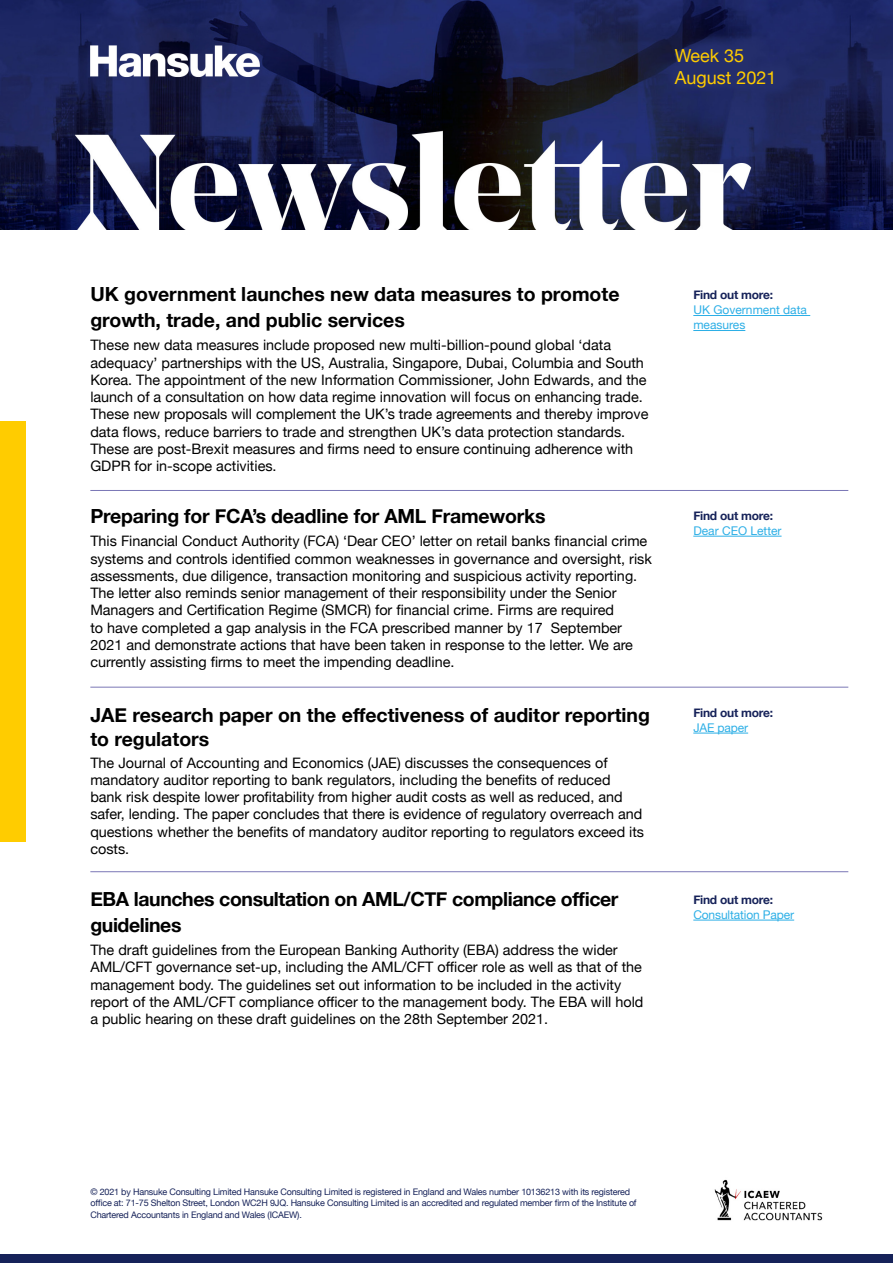
<style>
.page{position:relative;width:893px;height:1263px;background:#fff}
.page>*{position:absolute;margin:0;border:0;box-sizing:border-box;transform-origin:0 0}
.t1{font:700 19.5px/26px "Helvetica Neue";color:#000}
.t2{font:700 19.5px/26px "Helvetica Neue";letter-spacing:-.02em;color:#000}
.t3{font:18px/21.6px "Helvetica Neue";color:#fc0}
.t4{font:14.4px/17.2px "Helvetica Neue";color:#000}
.t5{font:12px/15px "Helvetica Neue";color:#2dafe6}
.t6{font:700 12px "Helvetica Neue";letter-spacing:-.02em;color:#162259}
.t7{font:9px/11.2px "Helvetica Neue";letter-spacing:-.02em;color:#162259}
</style>
<div class="page">
<img style="left:714px;top:1179px;width:109px;height:42px">
<div style="left:0;top:421px;width:26px;height:421px;background:#fc0"></div>
<div style="left:0;top:1254px;width:893px;height:9px;background:#162259"></div>
<img style="left:0;top:0;width:893px;height:230px">
<hr style="left:693px;top:536px;width:89px;height:1px;background:#2dafe6">
<hr style="left:90px;top:871px;width:758px;height:1px;background:#7a77b6">
<hr style="left:693px;top:315px;width:117px;height:1px;background:#2dafe6">
<hr style="left:693px;top:330px;width:52px;height:1px;background:#2dafe6">
<hr style="left:693px;top:733px;width:55px;height:1px;background:#2dafe6">
<hr style="left:90px;top:490px;width:758px;height:1px;background:#7a77b6">
<hr style="left:90px;top:687px;width:758px;height:1px;background:#7a77b6">
<hr style="left:693px;top:920px;width:101px;height:1px;background:#2dafe6">
<p class="t3" style="left:675px;top:46px;width:103px">Week 35<br>August 2021</p>
<h1 class="t1" style="left:90px;top:282px;width:531px">UK government launches new data measures to promote growth, trade, and public services</h1>
<p class="t4" style="left:90px;top:337px;width:560px">These new data measures include proposed new multi-billion-pound global ‘data adequacy’ partnerships with the US, Australia, Singapore, Dubai, Columbia and South Korea. The appointment of the new Information Commissioner, John Edwards, and the launch of a consultation on how data regime innovation will focus on enhancing trade.<br>These new proposals will complement the UK’s trade agreements and thereby improve data flows, reduce barriers to trade and strengthen UK’s data protection standards.<br>These are post-Brexit measures and firms need to ensure continuing adherence with GDPR for in-scope activities.</p>
<h1 class="t1" style="left:90px;top:504px;width:457px">Preparing for FCA’s deadline for AML Frameworks</h1>
<p class="t4" style="left:90px;top:533px;width:563px">This Financial Conduct Authority (FCA) ‘Dear CEO’ letter on retail banks financial crime systems and controls identified common weaknesses in governance and oversight, risk assessments, due diligence, transaction monitoring and suspicious activity reporting.<br>The letter also reminds senior management of their responsibility under the Senior Managers and Certification Regime (SMCR) for financial crime. Firms are required<br>to have completed a gap analysis in the FCA prescribed manner by 17 September 2021 and demonstrate actions that have been taken in response to the letter. We are currently assisting firms to meet the impending deadline.</p>
<h1 class="t1" style="left:90px;top:703px;width:561px;line-height:24.5px">JAE research paper on the effectiveness of auditor reporting to regulators</h1>
<p class="t4" style="left:90px;top:755px;width:555px">The Journal of Accounting and Economics (JAE) discusses the consequences of mandatory auditor reporting to bank regulators, including the benefits of reduced bank risk despite lower profitability from higher audit costs as well as reduced, and safer, lending. The paper concludes that there is evidence of regulatory overreach and questions whether the benefits of mandatory auditor reporting to regulators exceed its costs.</p>
<h1 class="t2" style="left:90px;top:886px;width:530px">EBA launches consultation on AML/CTF compliance officer guidelines</h1>
<p class="t4" style="left:90px;top:942px;width:555px">The draft guidelines from the European Banking Authority (EBA) address the wider AML/CFT governance set-up, including the AML/CFT officer role as well as that of the management body. The guidelines set out information to be included in the activity report of the AML/CFT compliance officer to the management body. The EBA will hold a public hearing on these draft guidelines on the 28th September 2021.</p>
<p class="t6" style="left:693px;top:286px;width:81px">Find out more:</p>
<p class="t5" style="left:693px;top:303px;width:115px">UK Government data measures</p>
<p class="t6" style="left:693px;top:506px;width:81px">Find out more:</p>
<p class="t5" style="left:693px;top:524px;width:90px">Dear CEO Letter</p>
<p class="t6" style="left:693px;top:703px;width:81px">Find out more:</p>
<p class="t5" style="left:693px;top:721px;width:56px">JAE paper</p>
<p class="t6" style="left:693px;top:890px;width:81px">Find out more:</p>
<p class="t5" style="left:693px;top:908px;width:102px">Consultation Paper</p>
<p class="t7" style="left:90px;top:1187px;width:548px">© 2021 by Hansuke Consulting Limited Hansuke Consulting Limited is registered in England and Wales number 10136213 with its registered office at: 71-75 Shelton Street, London WC2H 9JQ. Hansuke Consulting Limited is an accredited and regulated member firm of the Institute of<br>Chartered Accountants in England and Wales (ICAEW).</p>
</div>
